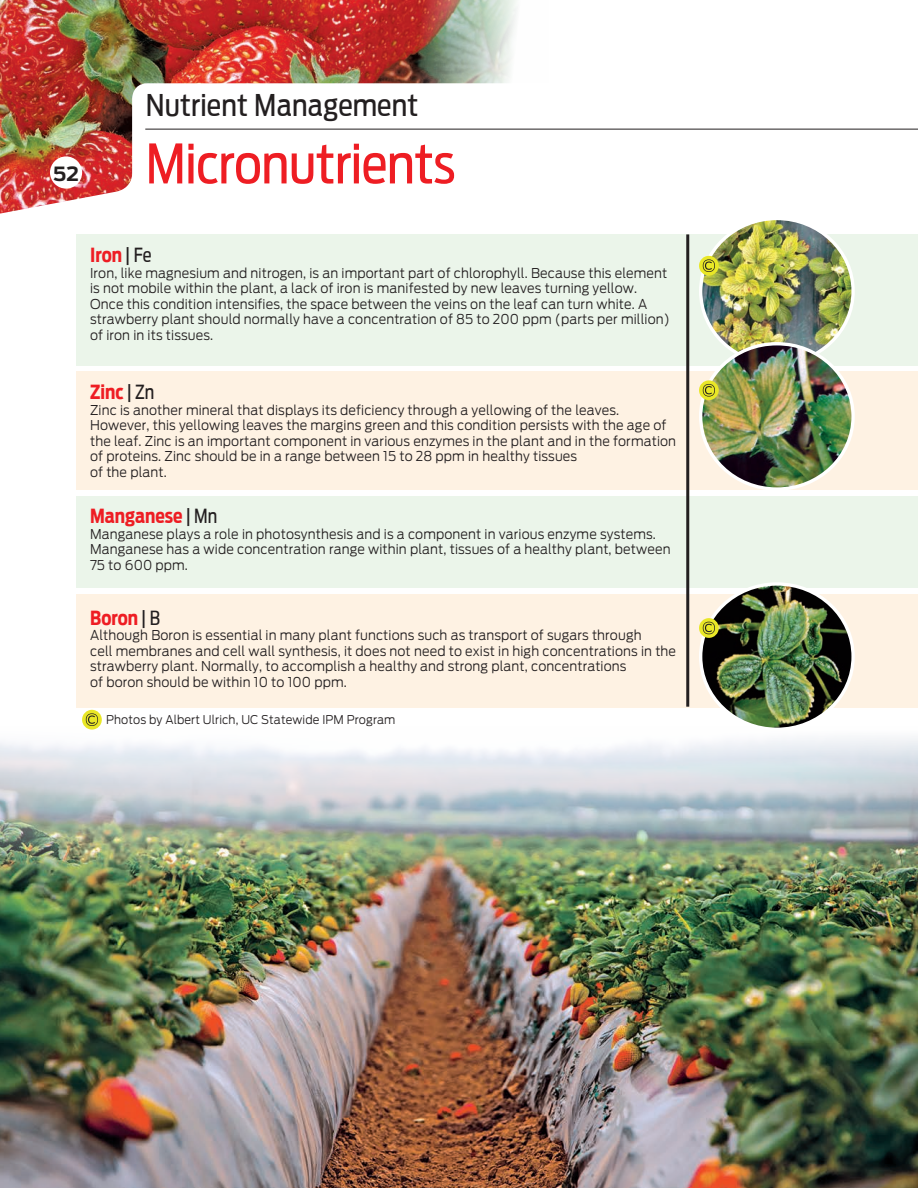
<style>
.page{position:relative;width:918px;height:1188px;background:#fff}
.page>*{position:absolute;margin:0;border:0;box-sizing:border-box;transform-origin:0 0}
.t1{font:54px "Antenna Cond";letter-spacing:-.01em;color:#ee1d23}
.t2{font:30px "Antenna Cond";letter-spacing:.005em;color:#231f20}
.Nutricion_titulos{font:700 19.5px "Antenna Cond";color:#ee1d23;scale:.94 1}
.t3{font:700 19.5px "Antenna";color:#231f20}
.Nutricion{font:300 13.5px/15.5px "Antenna";letter-spacing:.01em;color:#231f20;scale:.94 1}
.Nutricion-2{font:300 12px "Antenna";letter-spacing:.01em;color:#231f20;scale:.94 1}
.s1{font-weight:400;color:#231f20}
</style>
<div class="page">
<img style="left:0;top:0;width:549px;height:214px">
<div style="left:50px;top:156px;width:32px;height:33px;background:#fff;border-radius:50%"></div>
<hr style="left:145px;top:129px;width:773px;height:1px;background:#231f20">
<img style="left:0;top:728px;width:918px;height:460px">
<div style="left:77px;top:234px;width:841px;height:132px;background:#ebf5ea"></div>
<div style="left:77px;top:372px;width:841px;height:118px;background:#fef2e3"></div>
<div style="left:77px;top:496px;width:841px;height:92px;background:#ebf5ea"></div>
<div style="left:77px;top:594px;width:841px;height:114px;background:#fef2e3"></div>
<hr style="left:686px;top:234px;width:3px;height:473px;background:#231f20">
<img style="left:703px;top:221px;width:148px;height:123px">
<img style="left:701px;top:344px;width:152px;height:143px">
<div style="left:699px;top:342px;width:156px;height:149px;border:3px solid #fff;border-radius:50%"></div>
<img style="left:701px;top:586px;width:152px;height:143px">
<div style="left:699px;top:582px;width:156px;height:149px;border:3px solid #fff;border-radius:50%"></div>
<svg style="left:82px;top:710px;width:20px;height:20px"></svg>
<svg style="left:86px;top:713px;width:12px;height:13px"></svg>
<svg style="left:699px;top:618px;width:20px;height:20px"></svg>
<svg style="left:703px;top:622px;width:12px;height:12px"></svg>
<svg style="left:699px;top:380px;width:20px;height:20px"></svg>
<svg style="left:703px;top:384px;width:12px;height:13px"></svg>
<svg style="left:699px;top:256px;width:20px;height:20px"></svg>
<svg style="left:703px;top:259px;width:12px;height:13px"></svg>
<p class="t3" style="left:53px;top:162px;width:27px">52</p>
<p class="t2" style="left:146px;top:88px;width:274px">Nutrient Management</p>
<p class="t1" style="left:146px;top:132px;width:311px">Micronutrients</p>
<p class="Nutricion_titulos" style="left:90px;top:244px;width:67px">Iron <span class="s1">| Fe</span></p>
<p class="Nutricion" style="left:90px;top:265px;width:618px">Iron, like magnesium and nitrogen, is an important part of chlorophyll. Because this element is not mobile within the plant, a lack of iron is manifested by new leaves turning yellow.<br>Once this condition intensifies, the space between the veins on the leaf can turn white. A strawberry plant should normally have a concentration of 85 to 200 ppm (parts per million) of iron in its tissues.</p>
<p class="Nutricion_titulos" style="left:90px;top:381px;width:70px">Zinc <span class="s1">| Zn</span></p>
<p class="Nutricion" style="left:90px;top:402px;width:625px">Zinc is another mineral that displays its deficiency through a yellowing of the leaves.<br>However, this yellowing leaves the margins green and this condition persists with the age of the leaf. Zinc is an important component in various enzymes in the plant and in the formation of proteins. Zinc should be in a range between 15 to 28 ppm in healthy tissues<br>of the plant.</p>
<p class="Nutricion_titulos" style="left:90px;top:504px;width:137px">Manganese <span class="s1">| Mn</span></p>
<p class="Nutricion" style="left:90px;top:526px;width:619px">Manganese plays a role in photosynthesis and is a component in various enzyme systems.<br>Manganese has a wide concentration range within plant, tissues of a healthy plant, between<br>75 to 600 ppm.</p>
<p class="Nutricion_titulos" style="left:90px;top:606px;width:76px">Boron <span class="s1">| B</span></p>
<p class="Nutricion" style="left:90px;top:628px;width:625px">Although Boron is essential in many plant functions such as transport of sugars through<br>cell membranes and cell wall synthesis, it does not need to exist in high concentrations in the strawberry plant. Normally, to accomplish a healthy and strong plant, concentrations<br>of boron should be within 10 to 100 ppm.</p>
<p class="Nutricion-2" style="left:106px;top:713px;width:309px">Photos by Albert Ulrich, UC Statewide IPM Program</p>
</div>
